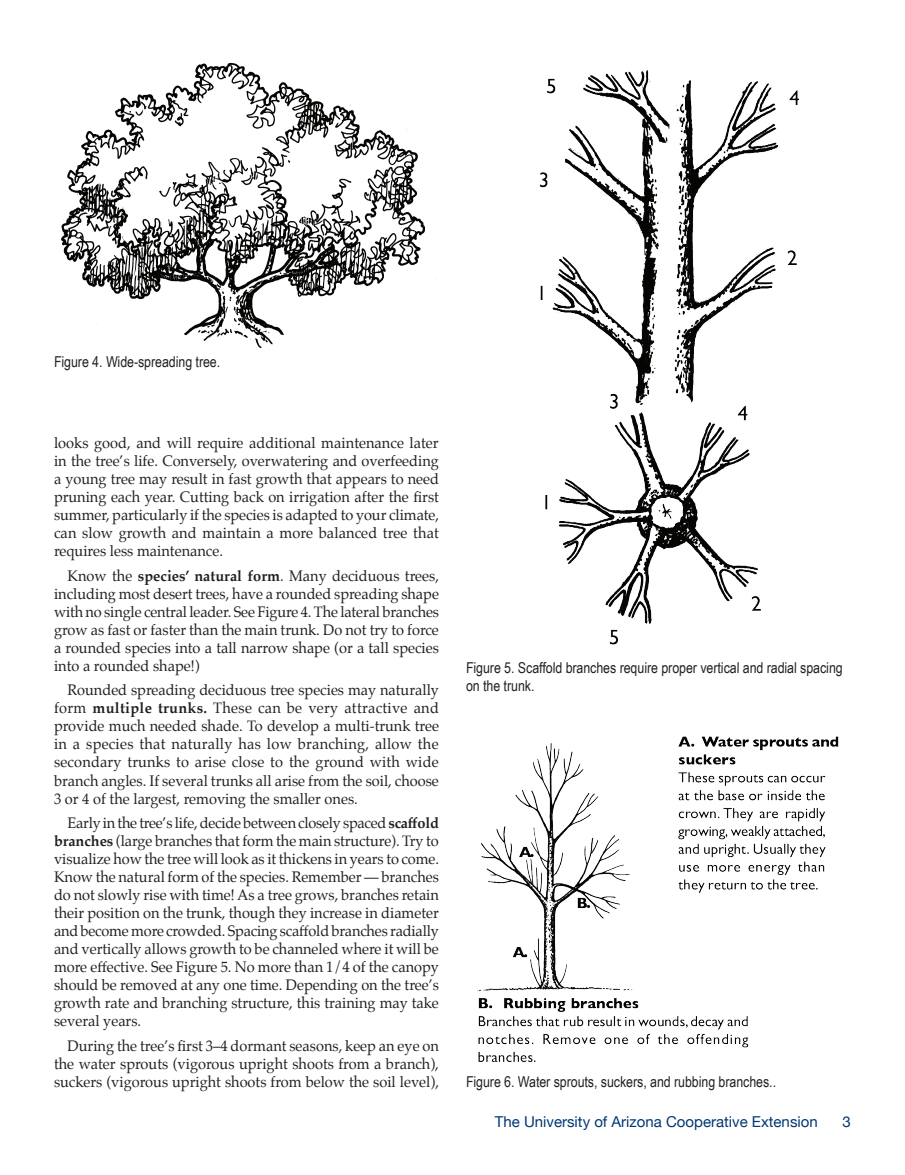
<style>
.page{position:relative;width:905px;height:1175px;background:#fff}
.page>*{position:absolute;margin:0;border:0;box-sizing:border-box;transform-origin:0 0}
.Subhead_1{font:15px/18px "Palatino";color:#231f20;text-align:justify}
.t1{font:15px/18px "Arial Narrow";color:#231f20}
.t2{font:15px "Helvetica Neue";color:#013775}
.s1{font-weight:700}
</style>
<div class="page">
<img style="left:56px;top:62px;width:383px;height:286px">
<img style="left:540px;top:71px;width:260px;height:574px">
<img style="left:477px;top:736px;width:362px;height:326px">
<p class="t1" style="left:54px;top:352px;width:168px">Figure 4. Wide-spreading tree.</p>
<p class="Subhead_1" style="left:54px;top:433px;width:386px">looks good, and will require additional maintenance later in the tree’s life. Conversely, overwatering and overfeeding a young tree may result in fast growth that appears to need pruning each year. Cutting back on irrigation after the first summer, particularly if the species is adapted to your climate, can slow growth and maintain a more balanced tree that requires less maintenance.</p>
<p class="Subhead_1" style="left:54px;top:566px;width:386px;text-indent:14px">Know the <span class="s1">species’ natural form</span>. Many deciduous trees, including most desert trees, have a rounded spreading shape with no single central leader. See Figure 4. The lateral branches grow as fast or faster than the main trunk. Do not try to force a rounded species into a tall narrow shape (or a tall species into a rounded shape!)</p>
<p class="Subhead_1" style="left:54px;top:681px;width:386px;text-indent:14px">Rounded spreading deciduous tree species may naturally form <span class="s1">multiple trunks.</span> These can be very attractive and provide much needed shade. To develop a multi-trunk tree in a species that naturally has low branching, allow the secondary trunks to arise close to the ground with wide branch angles. If several trunks all arise from the soil, choose 3 or 4 of the largest, removing the smaller ones.</p>
<p class="Subhead_1" style="left:54px;top:814px;width:386px;text-indent:14px">Early in the tree’s life, decide between closely spaced <span class="s1">scaffold branches</span> (large branches that form the main structure). Try to visualize how the tree will look as it thickens in years to come.<br>Know the natural form of the species. Remember — branches do not slowly rise with time! As a tree grows, branches retain their position on the trunk, though they increase in diameter and become more crowded. Spacing scaffold branches radially and vertically allows growth to be channeled where it will be more effective. See Figure 5. No more than 1/4 of the canopy should be removed at any one time. Depending on the tree’s growth rate and branching structure, this training may take several years.</p>
<p class="Subhead_1" style="left:54px;top:1036px;width:386px;text-indent:14px">During the tree’s first 3–4 dormant seasons, keep an eye on the water sprouts (vigorous upright shoots from a branch), suckers (vigorous upright shoots from below the soil level),</p>
<p class="t1" style="left:466px;top:658px;width:378px">Figure 5. Scaffold branches require proper vertical and radial spacing on the trunk.</p>
<p class="t1" style="left:466px;top:1072px;width:312px">Figure 6. Water sprouts, suckers, and rubbing branches..</p>
<p class="t2" style="left:495px;top:1110px;width:324px">The University of Arizona Cooperative Extension</p>
<p class="t2" style="left:842px;top:1111px;width:10px">3</p>
</div>
